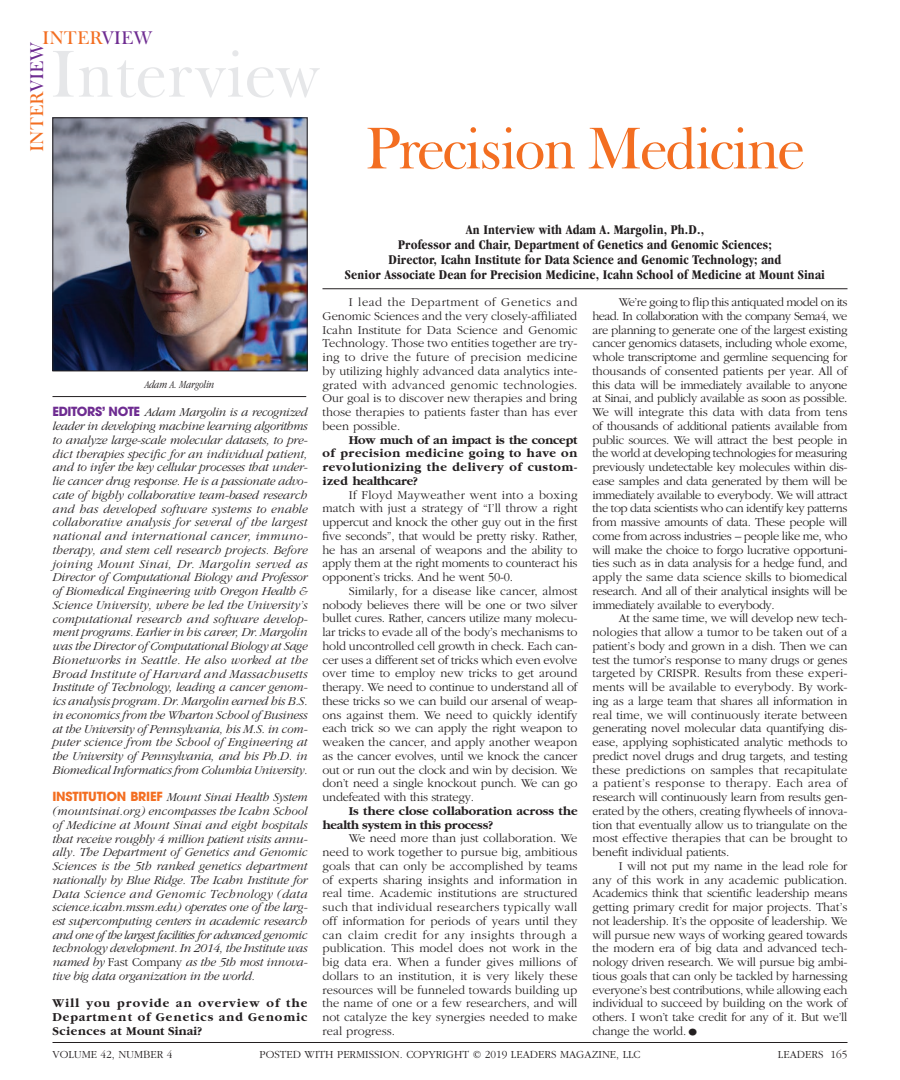
<style>
.page{position:relative;width:900px;height:1080px;background:#fff}
.page>*{position:absolute;margin:0;border:0;box-sizing:border-box;transform-origin:0 0}
.t1{font:67.5px "Frys Baskerville BT";color:#e6e7e9}
.t2{font:60px "Frys Baskerville BT";letter-spacing:-.04em;color:#f36e21}
.t3{font:18.75px "Frys Baskerville BT";color:#f36e21}
.t4{font:700 condensed 13.75px/15px "Garamond";letter-spacing:.01em;color:#231f20;text-align:center}
.t5{font:300 12.5px/13.8px "Garamond";letter-spacing:-.02em;color:#231f20;text-align:justify}
.t6{font:italic 300 12.5px/13.8px "Garamond";letter-spacing:-.02em;color:#231f20;text-align:justify}
.t7{font:700 12.5px/13.8px "Garamond";letter-spacing:.015em;color:#231f20;text-align:justify}
.t8{font:300 11.25px "Garamond";color:#231f20}
.t9{font:italic 300 condensed 11.25px "Garamond";color:#231f20}
.s1{color:#6e2c91}
.s2{font-family:"Avant Garde";font-weight:700;font-style:normal;color:#6e2c91}
.s3{font-family:"Avant Garde";font-weight:700;font-style:normal;color:#f36e21}
.s4{font-style:normal}
.s5{font-size:22.5px}
</style>
<div class="page">
<img style="left:54px;top:120px;width:252px;height:249px">
<div style="left:52px;top:118px;width:256px;height:253px;border:1px solid #231f20"></div>
<hr style="left:52px;top:396px;width:254px;height:1px;background:#231f20">
<hr style="left:322px;top:288px;width:526px;height:1px;background:#231f20">
<hr style="left:52px;top:1042px;width:796px;height:1px;background:#231f20">
<h3 class="t3" style="left:42px;top:26px;width:112px">INTER<span class="s1">VIEW</span></h3>
<h3 class="t3" style="left:25px;top:152px;width:112px;rotate:-90deg">INTER<span class="s1">VIEW</span></h3>
<h1 class="t1" style="left:50px;top:32px;width:271px">Interview</h1>
<h2 class="t2" style="left:365px;top:111px;width:441px">Precision Medicine</h2>
<p class="t4" style="left:345px;top:222px;width:482px">An Interview with Adam A. Margolin, Ph.D.,<br>Professor and Chair, Department of Genetics and Genomic Sciences;<br>Director, Icahn Institute for Data Science and Genomic Technology; and<br>Senior Associate Dean for Precision Medicine, Icahn School of Medicine at Mount Sinai</p>
<p class="t9" style="left:145px;top:378px;width:71px">Adam A. Margolin</p>
<p class="t6" style="left:52px;top:406px;width:257px"><span class="s2">EDITORS’ NOTE</span> Adam Margolin is a recognized leader in developing machine learning algorithms to analyze large-scale molecular datasets, to pre&shy;dict therapies specific for an individual patient, and to infer the key cellular processes that under&shy;lie cancer drug response. He is a passionate advo&shy;cate of highly collaborative team-based research and has developed software systems to enable collaborative analysis for several of the largest national and international cancer, immuno&shy;therapy, and stem cell research projects. Before joining Mount Sinai, Dr. Margolin served as Director of Computational Biology and Professor of Biomedical Engineering with Oregon Health &amp; Science University, where he led the University’s computational research and software develop&shy;ment programs. Earlier in his career, Dr. Margolin was the Director of Computational Biology at Sage Bionetworks in Seattle. He also worked at the Broad Institute of Harvard and Massachusetts Institute of Technology, leading a cancer genom&shy;ics analysis program. Dr. Margolin earned his B.S. in economics from the Wharton School of Business at the University of Pennsylvania, his M.S. in com&shy;puter science from the School of Engineering at the University of Pennsylvania, and his Ph.D. in Biomedical Informatics from Columbia University.</p>
<p class="t6" style="left:52px;top:791px;width:257px"><span class="s3">INSTITUTION BRIEF</span> Mount Sinai Health System (mountsinai.org) encompasses the Icahn School of Medicine at Mount Sinai and eight hospitals that receive roughly 4 million patient visits annu&shy;ally. The Department of Genetics and Genomic Sciences is the 5th ranked genetics department nationally by Blue Ridge. The Icahn Institute for Data Science and Genomic Technology (data science.icahn.mssm.edu) operates one of the larg&shy;est supercomputing centers in academic research and one of the largest facilities for advanced genomic technology development. In 2014, the Institute was named by <span class="s4">Fast Company</span> as the 5th most innova&shy;tive big data organization in the world.</p>
<p class="t7" style="left:53px;top:997px;width:256px">Will you provide an overview of the Department of Genetics and Genomic Sciences at Mount Sinai?</p>
<p class="t5" style="left:322px;top:296px;width:257px;text-indent:26px">I lead the Department of Genetics and Genomic Sciences and the very closely-affiliated Icahn Institute for Data Science and Genomic Technology. Those two entities together are try&shy;ing to drive the future of precision medicine by utilizing highly advanced data analytics inte&shy;grated with advanced genomic technologies.<br>Our goal is to discover new therapies and bring those therapies to patients faster than has ever been possible.</p>
<p class="t7" style="left:322px;top:433px;width:257px;text-indent:26px">How much of an impact is the concept of precision medicine going to have on revolutionizing the delivery of custom&shy;ized healthcare?</p>
<p class="t5" style="left:322px;top:488px;width:257px;text-indent:26px">If Floyd Mayweather went into a boxing match with just a strategy of “I’ll throw a right uppercut and knock the other guy out in the first five seconds”, that would be pretty risky. Rather, he has an arsenal of weapons and the ability to apply them at the right moments to counteract his opponent’s tricks. And he went 50-0.</p>
<p class="t5" style="left:322px;top:584px;width:257px;text-indent:26px">Similarly, for a disease like cancer, almost nobody believes there will be one or two silver bullet cures. Rather, cancers utilize many molecu&shy;lar tricks to evade all of the body’s mechanisms to hold uncontrolled cell growth in check. Each can&shy;cer uses a different set of tricks which even evolve over time to employ new tricks to get around therapy. We need to continue to understand all of these tricks so we can build our arsenal of weap&shy;ons against them. We need to quickly identify each trick so we can apply the right weapon to weaken the cancer, and apply another weapon as the cancer evolves, until we knock the cancer out or run out the clock and win by decision. We don’t need a single knockout punch. We can go undefeated with this strategy.</p>
<p class="t7" style="left:322px;top:804px;width:257px;text-indent:26px">Is there close collaboration across the health system in this process?</p>
<p class="t5" style="left:322px;top:832px;width:257px;text-indent:26px">We need more than just collaboration. We need to work together to pursue big, ambitious goals that can only be accomplished by teams of experts sharing insights and information in real time. Academic institutions are structured such that individual researchers typically wall off information for periods of years until they can claim credit for any insights through a publication. This model does not work in the big data era. When a funder gives millions of dollars to an institution, it is very likely these resources will be funneled towards building up the name of one or a few researchers, and will not catalyze the key synergies needed to make real progress.</p>
<p class="t5" style="left:593px;top:296px;width:257px;text-indent:26px">We’re going to flip this antiquated model on its head. In collaboration with the company Sema4, we are planning to generate one of the largest existing cancer genomics datasets, including whole exome, whole transcriptome and germline sequencing for thousands of consented patients per year. All of this data will be immediately available to anyone at Sinai, and publicly available as soon as possible.<br>We will integrate this data with data from tens of thousands of additional patients available from public sources. We will attract the best people in the world at developing technologies for measuring previously undetectable key molecules within dis&shy;ease samples and data generated by them will be immediately available to everybody. We will attract the top data scientists who can identify key patterns from massive amounts of data. These people will come from across industries – people like me, who will make the choice to forgo lucrative opportuni&shy;ties such as in data analysis for a hedge fund, and apply the same data science skills to biomedical research. And all of their analytical insights will be immediately available to everybody.</p>
<p class="t5" style="left:593px;top:612px;width:257px;text-indent:26px">At the same time, we will develop new tech&shy;nologies that allow a tumor to be taken out of a patient’s body and grown in a dish. Then we can test the tumor’s response to many drugs or genes targeted by CRISPR. Results from these experi&shy;ments will be available to everybody. By work&shy;ing as a large team that shares all information in real time, we will continuously iterate between generating novel molecular data quantifying dis&shy;ease, applying sophisticated analytic methods to predict novel drugs and drug targets, and testing these predictions on samples that recapitulate a patient’s response to therapy. Each area of research will continuously learn from results gen&shy;erated by the others, creating flywheels of innova&shy;tion that eventually allow us to triangulate on the most effective therapies that can be brought to benefit individual patients.</p>
<p class="t5" style="left:593px;top:859px;width:257px;text-indent:26px">I will not put my name in the lead role for any of this work in any academic publication.<br>Academics think that scientific leadership means getting primary credit for major projects. That’s not leadership. It’s the opposite of leadership. We will pursue new ways of working geared towards the modern era of big data and advanced tech&shy;nology driven research. We will pursue big ambi&shy;tious goals that can only be tackled by harnessing everyone’s best contributions, while allowing each individual to succeed by building on the work of others. I won’t take credit for any of it. But we’ll change the world.<span class="s5">•</span></p>
<p class="t8" style="left:52px;top:1048px;width:121px">VOLUME 42, NUMBER 4</p>
<p class="t8" style="left:259px;top:1048px;width:383px">POSTED WITH PERMISSION. COPYRIGHT © 2019 LEADERS MAGAZINE, LLC</p>
<p class="t8" style="left:778px;top:1048px;width:71px">LEADERS 165</p>
</div>
